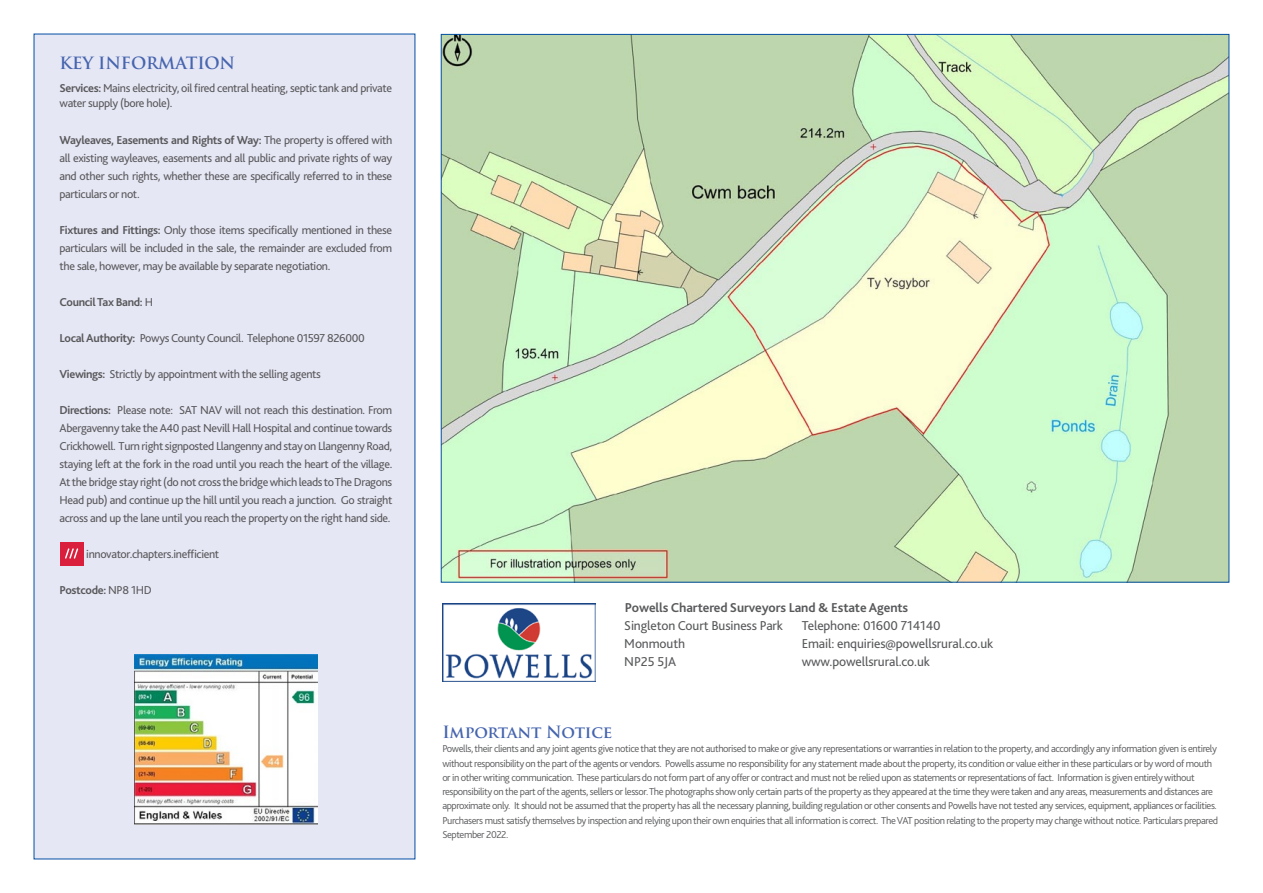
<style>
.page{position:relative;width:1263px;height:893px;background:#fff}
.page>*{position:absolute;margin:0;border:0;box-sizing:border-box;transform-origin:0 0}
.t1{font:700 16.5px "Trajan Pro";letter-spacing:-.01em;color:#4665af}
.t2{font:13.5px/18px "Bliss 2";letter-spacing:-.01em;color:#58595b}
.t3{font:700 13.5px "Bliss 2";letter-spacing:-.01em;color:#58595b}
.t4{font:12px/18px "Bliss 2";letter-spacing:-.03em;color:#58595b;text-align:justify}
.t5{font:700 12px "Bliss 2";letter-spacing:-.03em;color:#58595b}
.t6{font:11.85px "Liberation Serif";color:#000}
.t7{font:300 10.5px/14.2px "Bliss 2";letter-spacing:-.04em;color:#58595b}
.s1{font-weight:700}
.s2{font-weight:400}
</style>
<div class="page">
<div style="left:34px;top:34px;width:381px;height:825px;background:#e6e7f4"></div>
<img style="left:443px;top:36px;width:784px;height:545px">
<img style="left:442px;top:603px;width:153px;height:79px">
<img style="left:134px;top:655px;width:183px;height:170px">
<div style="left:60px;top:542px;width:23px;height:23px;background:#da1f3d"></div>
<svg style="left:65px;top:548px;width:13px;height:11px"></svg>
<h1 class="t1" style="left:60px;top:52px;width:177px">KEY INFORMATION</h1>
<p class="t4" style="left:60px;top:80px;width:334px;line-height:15px"><span class="s1">Services:</span> Mains electricity, oil fired central heating, septic tank and private water supply (bore hole).</p>
<p class="t4" style="left:60px;top:131px;width:334px"><span class="s1">Wayleaves, Easements and Rights of Way:</span> The property is offered with all existing wayleaves, easements and all public and private rights of way and other such rights, whether these are specifically referred to in these particulars or not.</p>
<p class="t4" style="left:60px;top:221px;width:334px"><span class="s1">Fixtures and Fittings:</span> Only those items specifically mentioned in these particulars will be included in the sale, the remainder are excluded from the sale, however, may be available by separate negotiation.</p>
<p class="t5" style="left:60px;top:295px;width:95px">Council Tax Band: <span class="s2">H</span></p>
<p class="t4" style="left:60px;top:329px;width:307px"><span class="s1">Local Authority:</span> Powys County Council. Telephone 01597 826000</p>
<p class="t4" style="left:60px;top:365px;width:263px"><span class="s1">Viewings:</span> Strictly by appointment with the selling agents</p>
<p class="t4" style="left:60px;top:401px;width:334px"><span class="s1">Directions:</span> Please note: SAT NAV will not reach this destination. From Abergavenny take the A40 past Nevill Hall Hospital and continue towards Crickhowell. Turn right signposted Llangenny and stay on Llangenny Road, staying left at the fork in the road until you reach the heart of the village.<br>At the bridge stay right (do not cross the bridge which leads to The Dragons Head pub) and continue up the hill until you reach a junction. Go straight across and up the lane until you reach the property on the right hand side.</p>
<p class="t4" style="left:86px;top:545px;width:134px">innovator.chapters.inefficient</p>
<p class="t5" style="left:60px;top:583px;width:94px">Postcode: <span class="s2">NP8 1HD</span></p>
<p class="t6" style="left:545px;top:599px;width:293px">Ordnance Survey Crown Copyright 2022. All rights reserved.</p>
<p class="t3" style="left:625px;top:599px;width:285px">Powells Chartered Surveyors Land &amp; Estate Agents</p>
<p class="t2" style="left:802px;top:616px;width:193px">Telephone: 01600 714140<br>Email: enquiries@powellsrural.co.uk www.powellsrural.co.uk</p>
<p class="t2" style="left:624px;top:616px;width:160px">Singleton Court Business Park<br>Monmouth<br>NP25 5JA</p>
<h1 class="t1" style="left:442px;top:722px;width:171px">Important Notice</h1>
<p class="t7" style="left:442px;top:741px;width:777px">Powells, their clients and any joint agents give notice that they are not authorised to make or give any representations or warranties in relation to the property, and accordingly any information given is entirely without responsibility on the part of the agents or vendors. Powells assume no responsibility for any statement made about the property, its condition or value either in these particulars or by word of mouth or in other writing communication. These particulars do not form part of any offer or contract and must not be relied upon as statements or representations of fact. Information is given entirely without responsibility on the part of the agents, sellers or lessor. The photographs show only certain parts of the property as they appeared at the time they were taken and any areas, measurements and distances are approximate only. It should not be assumed that the property has all the necessary planning, building regulation or other consents and Powells have not tested any services, equipment, appliances or facilities.<br>Purchasers must satisfy themselves by inspection and relying upon their own enquiries that all information is correct. The VAT position relating to the property may change without notice. Particulars prepared September 2022.</p>
</div>
